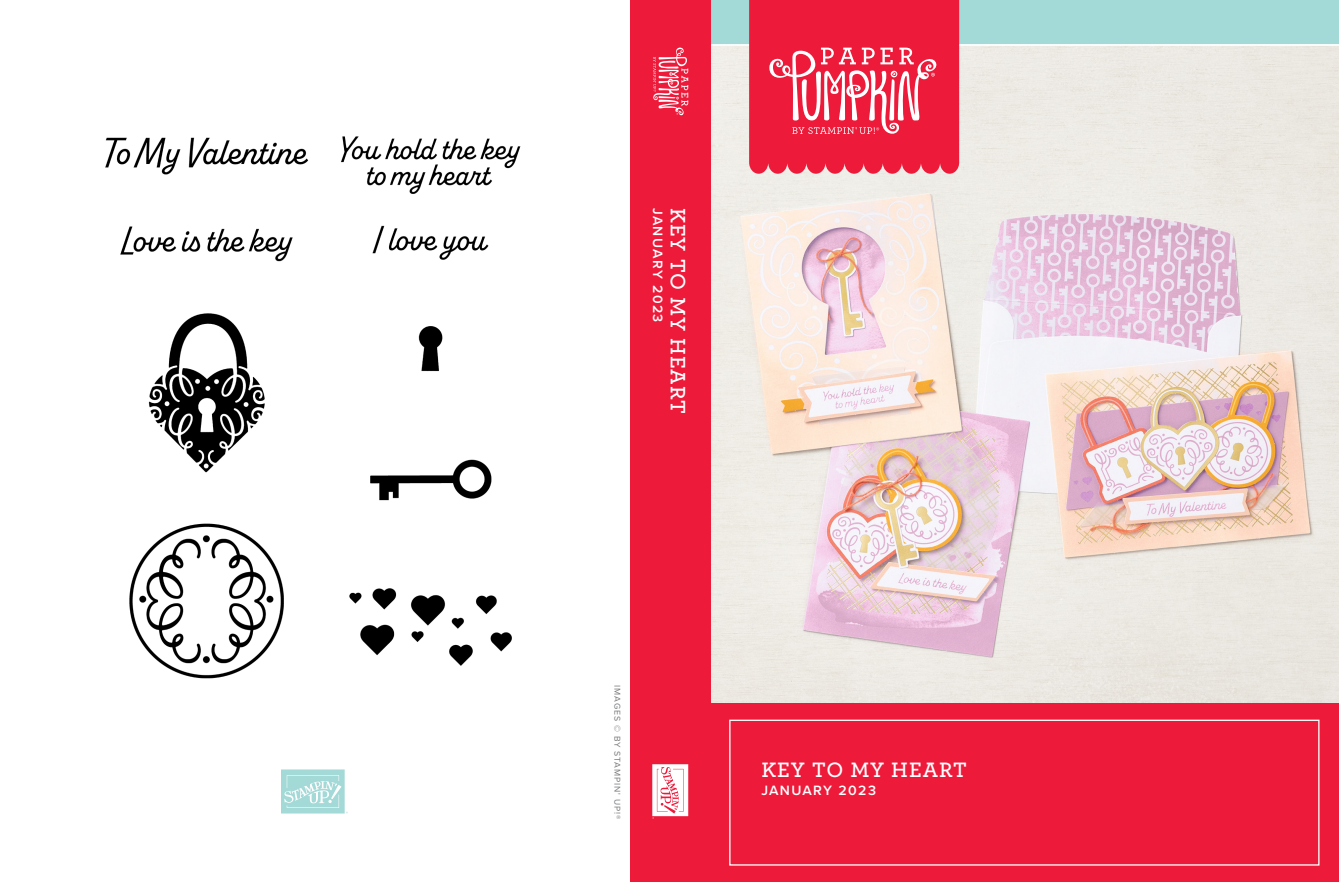
<style>
.page{position:relative;width:1339px;height:882px;background:#fff}
.page>*{position:absolute;margin:0;border:0;box-sizing:border-box;transform-origin:0 0}
.t1{font:600 21.88px "Archer";letter-spacing:.04em;color:#fff}
.t2{font:600 14px "Proxima Nova";letter-spacing:.1em;color:#fff}
.t3{font:8.75px "Proxima Nova";letter-spacing:.1em;color:#76787b}
</style>
<div class="page">
<img style="left:711px;top:46px;width:628px;height:658px">
<div style="left:630px;top:0;width:81px;height:882px;background:#ed1a3a"></div>
<div style="left:711px;top:704px;width:628px;height:178px;background:#ed1a3a"></div>
<div style="left:729px;top:720px;width:590px;height:146px;border:1px solid #fff"></div>
<div style="left:711px;top:0;width:628px;height:44px;background:#a3d9d6"></div>
<svg style="left:749px;top:0;width:210px;height:174px;background:#ee3551"></svg>
<svg style="left:653px;top:48px;width:35px;height:68px"></svg>
<svg style="left:652px;top:764px;width:36px;height:55px;background:#fbd0d7"></svg>
<svg style="left:281px;top:769px;width:67px;height:45px;background:#b5e0de"></svg>
<img style="left:105px;top:136px;width:416px;height:543px">
<p class="t2" style="left:668px;top:208px;width:116px;rotate:90deg">JANUARY 2023</p>
<p class="t1" style="left:694px;top:208px;width:207px;rotate:90deg">KEY TO MY HEART</p>
<p class="t3" style="left:624px;top:685px;width:135px;rotate:90deg">IMAGES © BY STAMPIN' UP!®</p>
<p class="t1" style="left:761px;top:754px;width:207px">KEY TO MY HEART</p>
<p class="t2" style="left:761px;top:780px;width:116px">JANUARY 2023</p>
</div>
